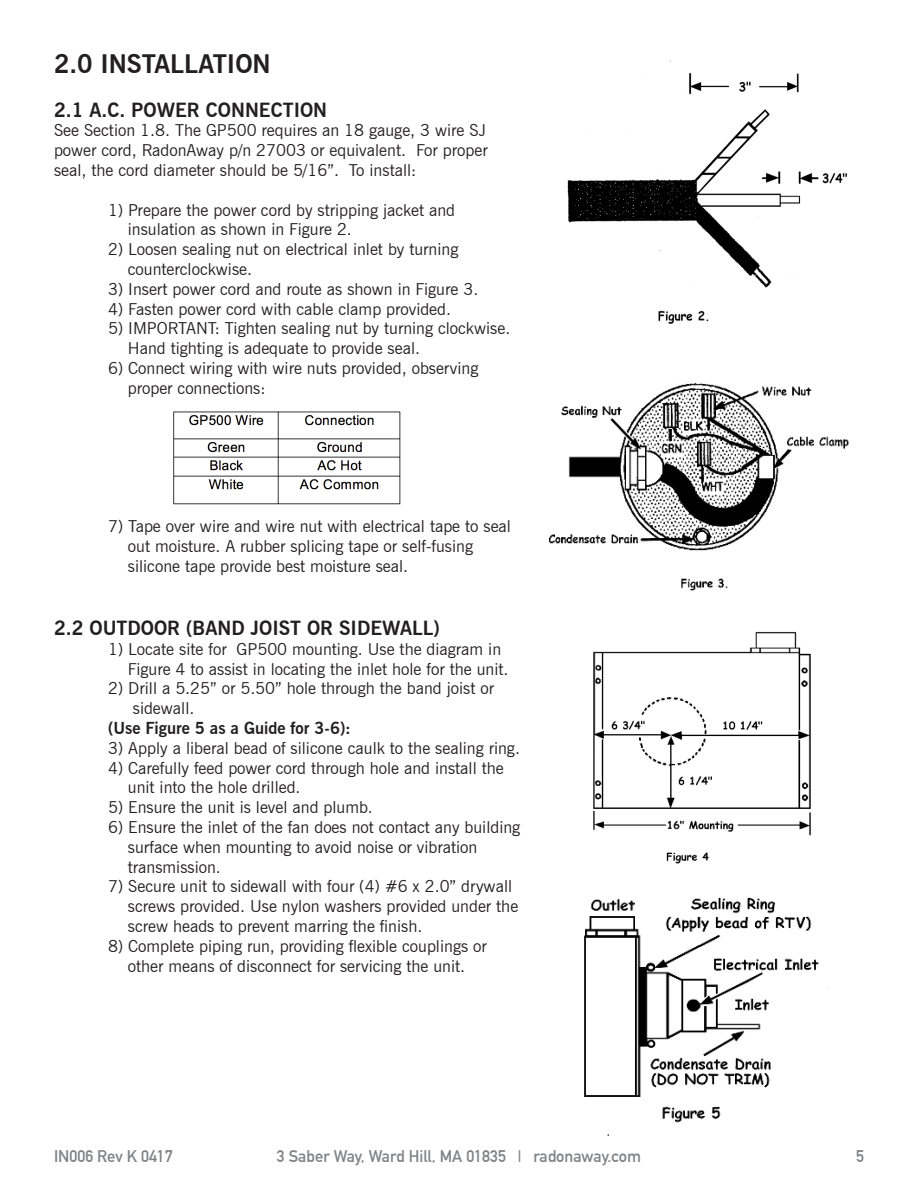
<style>
.page{position:relative;width:918px;height:1188px;background:#fff}
.page>*{position:absolute;margin:0;border:0;box-sizing:border-box;transform-origin:0 0}
.t1{font:700 25.5px "News Gothic BT";color:#231f20}
.t2{font:700 19.5px "News Gothic BT";color:#231f20}
.t3{font:16.5px/19.8px "News Gothic BT";color:#231f20;text-align:justify}
.t4{font:700 16.5px "DIN Alternate";color:#808285}
.t5{font:700 16.5px "News Gothic BT";color:#231f20}
</style>
<div class="page">
<img style="left:567px;top:60px;width:280px;height:264px">
<img style="left:549px;top:376px;width:300px;height:215px">
<img style="left:593px;top:631px;width:218px;height:233px">
<img style="left:584px;top:897px;width:246px;height:239px">
<img style="left:173px;top:411px;width:228px;height:94px">
<p class="t1" style="left:54px;top:49px;width:218px">2.0 INSTALLATION</p>
<p class="t2" style="left:54px;top:98px;width:275px">2.1 A.C. POWER CONNECTION</p>
<p class="t3" style="left:54px;top:121px;width:435px">See Section 1.8. The GP500 requires an 18 gauge, 3 wire SJ power cord, RadonAway p/n 27003 or equivalent. For proper seal, the cord diameter should be 5/16”. To install:</p>
<p class="t3" style="left:108px;top:200px;width:349px">1) Prepare the power cord by stripping jacket and</p>
<p class="t3" style="left:128px;top:220px;width:226px">insulation as shown in Figure 2.</p>
<p class="t3" style="left:108px;top:239px;width:352px">2) Loosen sealing nut on electrical inlet by turning</p>
<p class="t3" style="left:128px;top:259px;width:126px">counterclockwise.</p>
<p class="t3" style="left:108px;top:279px;width:372px">3) Insert power cord and route as shown in Figure 3.</p>
<p class="t3" style="left:108px;top:299px;width:345px">4) Fasten power cord with cable clamp provided.</p>
<p class="t3" style="left:108px;top:319px;width:404px">5) IMPORTANT: Tighten sealing nut by turning clockwise.</p>
<p class="t3" style="left:128px;top:338px;width:294px">Hand tighting is adequate to provide seal.</p>
<p class="t3" style="left:108px;top:358px;width:372px">6) Connect wiring with wire nuts provided, observing</p>
<p class="t3" style="left:128px;top:378px;width:139px">proper connections:</p>
<p class="t3" style="left:108px;top:517px;width:405px">7) Tape over wire and wire nut with electrical tape to seal</p>
<p class="t3" style="left:128px;top:536px;width:347px">out moisture. A rubber splicing tape or self-fusing</p>
<p class="t3" style="left:128px;top:556px;width:282px">silicone tape provide best moisture seal.</p>
<p class="t2" style="left:54px;top:616px;width:387px">2.2 OUTDOOR (BAND JOIST OR SIDEWALL)</p>
<p class="t3" style="left:108px;top:639px;width:395px">1) Locate site for GP500 mounting. Use the diagram in</p>
<p class="t3" style="left:128px;top:659px;width:382px">Figure 4 to assist in locating the inlet hole for the unit.</p>
<p class="t3" style="left:108px;top:679px;width:388px">2) Drill a 5.25” or 5.50” hole through the band joist or</p>
<p class="t3" style="left:133px;top:698px;width:63px">sidewall.</p>
<p class="t5" style="left:108px;top:718px;width:244px">(Use Figure 5 as a Guide for 3-6):</p>
<p class="t3" style="left:108px;top:738px;width:413px">3) Apply a liberal bead of silicone caulk to the sealing ring.</p>
<p class="t3" style="left:108px;top:758px;width:397px">4) Carefully feed power cord through hole and install the</p>
<p class="t3" style="left:128px;top:778px;width:174px">unit into the hole drilled.</p>
<p class="t3" style="left:108px;top:797px;width:266px">5) Ensure the unit is level and plumb.</p>
<p class="t3" style="left:108px;top:817px;width:414px">6) Ensure the inlet of the fan does not contact any building</p>
<p class="t3" style="left:128px;top:837px;width:351px">surface when mounting to avoid noise or vibration</p>
<p class="t3" style="left:128px;top:857px;width:94px">transmission.</p>
<p class="t3" style="left:108px;top:877px;width:406px">7) Secure unit to sidewall with four (4) #6 x 2.0” drywall</p>
<p class="t3" style="left:128px;top:896px;width:392px">screws provided. Use nylon washers provided under the</p>
<p class="t3" style="left:128px;top:916px;width:296px">screw heads to prevent marring the finish.</p>
<p class="t3" style="left:108px;top:936px;width:380px">8) Complete piping run, providing flexible couplings or</p>
<p class="t3" style="left:128px;top:956px;width:339px">other means of disconnect for servicing the unit.</p>
<p class="t4" style="left:54px;top:1144px;width:120px">IN006 Rev K 0417</p>
<p class="t4" style="left:277px;top:1144px;width:366px">3 Saber Way, Ward Hill, MA 01835 | radonaway.com</p>
<p class="t4" style="left:856px;top:1144px;width:9px">5</p>
</div>
